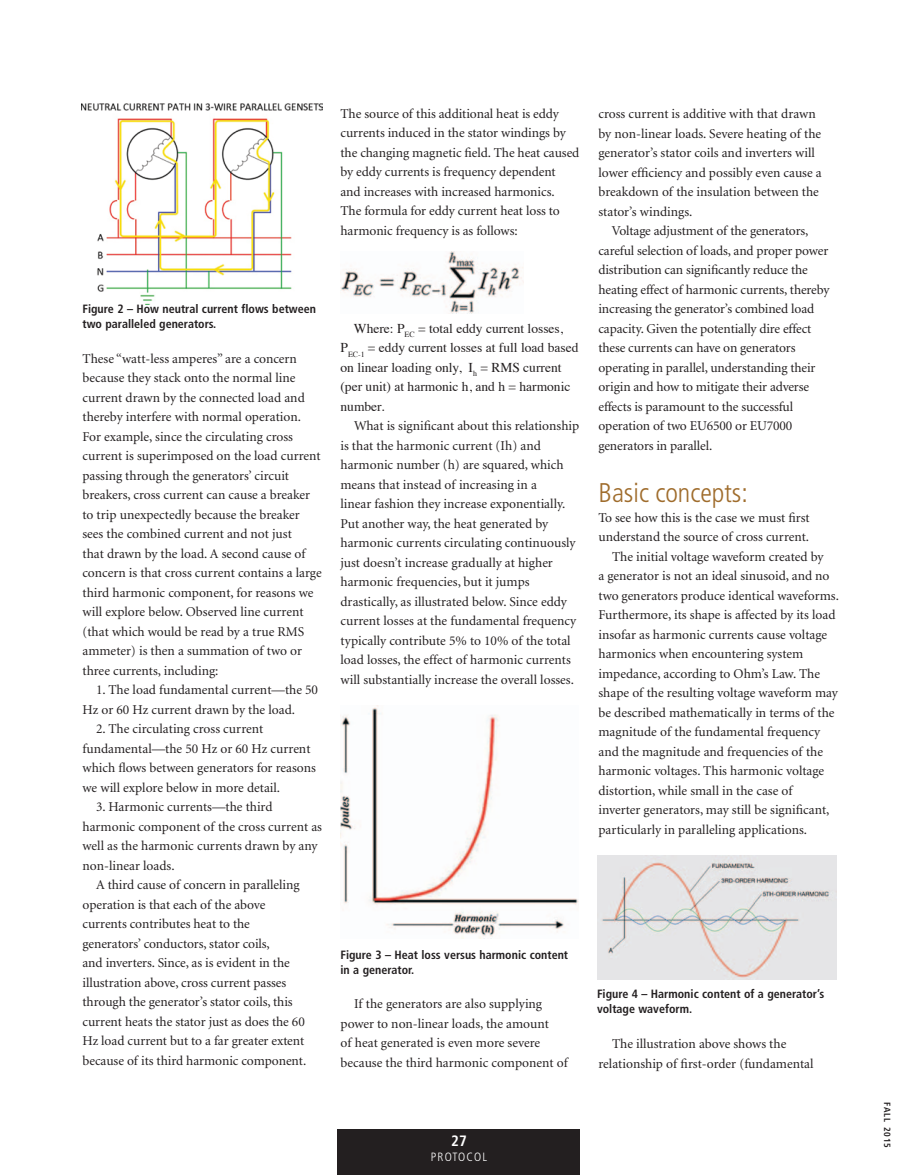
<style>
.page{position:relative;width:918px;height:1175px;background:#fff}
.page>*{position:absolute;margin:0;border:0;box-sizing:border-box;transform-origin:0 0}
.t1{font:300 condensed 27px "Frutiger";color:#9f6c2c}
.t2{font:700 condensed 15px "Frutiger";color:#fff}
.t3{font:13.5px/19.5px "Minion";color:#231f20}
.t4{font:13.5px/19.5px "Times";color:#231f20}
.t5{font:700 condensed 12px/15px "Frutiger";color:#231f20}
.t6{font:300 condensed 12px "Frutiger";letter-spacing:.1em;color:#fff}
.t7{font:700 condensed 9px "Frutiger";letter-spacing:.1em;color:#231f20}
</style>
<div class="page">
<div style="left:338px;top:1129px;width:242px;height:45px;background:#231f20"></div>
<img style="left:340px;top:251px;width:184px;height:62px">
<img style="left:81px;top:104px;width:241px;height:200px">
<img style="left:340px;top:705px;width:239px;height:233px">
<img style="left:597px;top:855px;width:240px;height:125px">
<p class="t5" style="left:82px;top:301px;width:235px">Figure 2 – How neutral current flows between two paralleled generators.</p>
<p class="t3" style="left:82px;top:349px;width:241px">These “watt-less amperes” are a concern because they stack onto the normal line current drawn by the connected load and thereby interfere with normal operation.<br>For example, since the circulating cross current is superimposed on the load current passing through the generators’ circuit breakers, cross current can cause a breaker to trip unexpectedly because the breaker sees the combined current and not just<br>that drawn by the load. A second cause of concern is that cross current contains a large third harmonic component, for reasons we will explore below. Observed line current (that which would be read by a true RMS ammeter) is then a summation of two or three currents, including:</p>
<p class="t3" style="left:82px;top:680px;width:237px;text-indent:14px">1. The load fundamental current—the 50<br>Hz or 60 Hz current drawn by the load.</p>
<p class="t3" style="left:82px;top:719px;width:235px;text-indent:14px">2. The circulating cross current fundamental—the 50 Hz or 60 Hz current which flows between generators for reasons we will explore below in more detail.</p>
<p class="t3" style="left:96px;top:797px;width:178px">3. Harmonic currents—the third</p>
<p class="t3" style="left:82px;top:817px;width:241px">harmonic component of the cross current as</p>
<p class="t3" style="left:82px;top:836px;width:236px">well as the harmonic currents drawn by any</p>
<p class="t3" style="left:82px;top:856px;width:94px">non-linear loads.</p>
<p class="t3" style="left:96px;top:875px;width:205px">A third cause of concern in paralleling</p>
<p class="t3" style="left:82px;top:895px;width:184px">operation is that each of the above</p>
<p class="t3" style="left:82px;top:914px;width:169px">currents contributes heat to the</p>
<p class="t3" style="left:82px;top:934px;width:189px">generators’ conductors, stator coils,</p>
<p class="t3" style="left:82px;top:953px;width:209px">and inverters. Since, as is evident in the</p>
<p class="t3" style="left:82px;top:973px;width:205px">illustration above, cross current passes</p>
<p class="t3" style="left:82px;top:992px;width:212px">through the generator’s stator coils, this</p>
<p class="t3" style="left:82px;top:1012px;width:224px">current heats the stator just as does the 60</p>
<p class="t3" style="left:82px;top:1031px;width:223px">Hz load current but to a far greater extent</p>
<p class="t3" style="left:82px;top:1051px;width:225px">because of its third harmonic component.</p>
<p class="t3" style="left:340px;top:104px;width:240px">The source of this additional heat is eddy currents induced in the stator windings by the changing magnetic field. The heat caused by eddy currents is frequency dependent and increases with increased harmonics.<br>The formula for eddy current heat loss to harmonic frequency is as follows:</p>
<p class="t4" style="left:340px;top:320px;width:239px;text-indent:14px">Where: P<sub>EC</sub> = total eddy current losses, P<sub>EC-1</sub> = eddy current losses at full load based on linear loading only, I<sub>h</sub> = RMS current (per unit) at harmonic h, and h = harmonic number.</p>
<p class="t3" style="left:341px;top:417px;width:240px;text-indent:14px">What is significant about this relationship is that the harmonic current (Ih) and harmonic number (h) are squared, which means that instead of increasing in a<br>linear fashion they increase exponentially.<br>Put another way, the heat generated by harmonic currents circulating continuously just doesn’t increase gradually at higher harmonic frequencies, but it jumps drastically, as illustrated below. Since eddy current losses at the fundamental frequency typically contribute 5% to 10% of the total load losses, the effect of harmonic currents will substantially increase the overall losses.</p>
<p class="t3" style="left:598px;top:105px;width:225px">cross current is additive with that drawn by non-linear loads. Severe heating of the generator’s stator coils and inverters will lower efficiency and possibly even cause a breakdown of the insulation between the stator’s windings.</p>
<p class="t3" style="left:598px;top:222px;width:232px;text-indent:14px">Voltage adjustment of the generators, careful selection of loads, and proper power distribution can significantly reduce the heating effect of harmonic currents, thereby increasing the generator’s combined load capacity. Given the potentially dire effect these currents can have on generators operating in parallel, understanding their origin and how to mitigate their adverse effects is paramount to the successful operation of two EU6500 or EU7000 generators in parallel.</p>
<h1 class="t1" style="left:598px;top:477px;width:151px">Basic concepts:</h1>
<p class="t3" style="left:598px;top:508px;width:213px">To see how this is the case we must first</p>
<p class="t3" style="left:598px;top:528px;width:212px">understand the source of cross current.</p>
<p class="t3" style="left:612px;top:547px;width:213px">The initial voltage waveform created by</p>
<p class="t3" style="left:598px;top:567px;width:233px">a generator is not an ideal sinusoid, and no</p>
<p class="t3" style="left:598px;top:586px;width:242px">two generators produce identical waveforms.</p>
<p class="t3" style="left:598px;top:606px;width:238px">Furthermore, its shape is affected by its load</p>
<p class="t3" style="left:598px;top:625px;width:230px">insofar as harmonic currents cause voltage</p>
<p class="t3" style="left:598px;top:645px;width:206px">harmonics when encountering system</p>
<p class="t3" style="left:598px;top:664px;width:223px">impedance, according to Ohm’s Law. The</p>
<p class="t3" style="left:598px;top:684px;width:241px">shape of the resulting voltage waveform may</p>
<p class="t3" style="left:598px;top:703px;width:238px">be described mathematically in terms of the</p>
<p class="t3" style="left:598px;top:723px;width:223px">magnitude of the fundamental frequency</p>
<p class="t3" style="left:598px;top:742px;width:226px">and the magnitude and frequencies of the</p>
<p class="t3" style="left:598px;top:762px;width:227px">harmonic voltages. This harmonic voltage</p>
<p class="t3" style="left:598px;top:781px;width:195px">distortion, while small in the case of</p>
<p class="t3" style="left:598px;top:800px;width:233px">inverter generators, may still be significant,</p>
<p class="t3" style="left:598px;top:820px;width:210px">particularly in paralleling applications.</p>
<p class="t5" style="left:340px;top:946px;width:229px">Figure 3 – Heat loss versus harmonic content in a generator.</p>
<p class="t3" style="left:340px;top:994px;width:229px;text-indent:14px">If the generators are also supplying power to non-linear loads, the amount<br>of heat generated is even more severe because the third harmonic component of</p>
<p class="t5" style="left:597px;top:986px;width:229px">Figure 4 – Harmonic content of a generator’s voltage waveform.</p>
<p class="t3" style="left:598px;top:1034px;width:217px;text-indent:14px">The illustration above shows the relationship of first-order (fundamental</p>
<p class="t2" style="left:451px;top:1132px;width:17px">27</p>
<p class="t6" style="left:431px;top:1150px;width:58px">PROTOCOL</p>
<p class="t7" style="left:893px;top:1102px;width:47px;rotate:90deg">FALL 2015</p>
</div>
